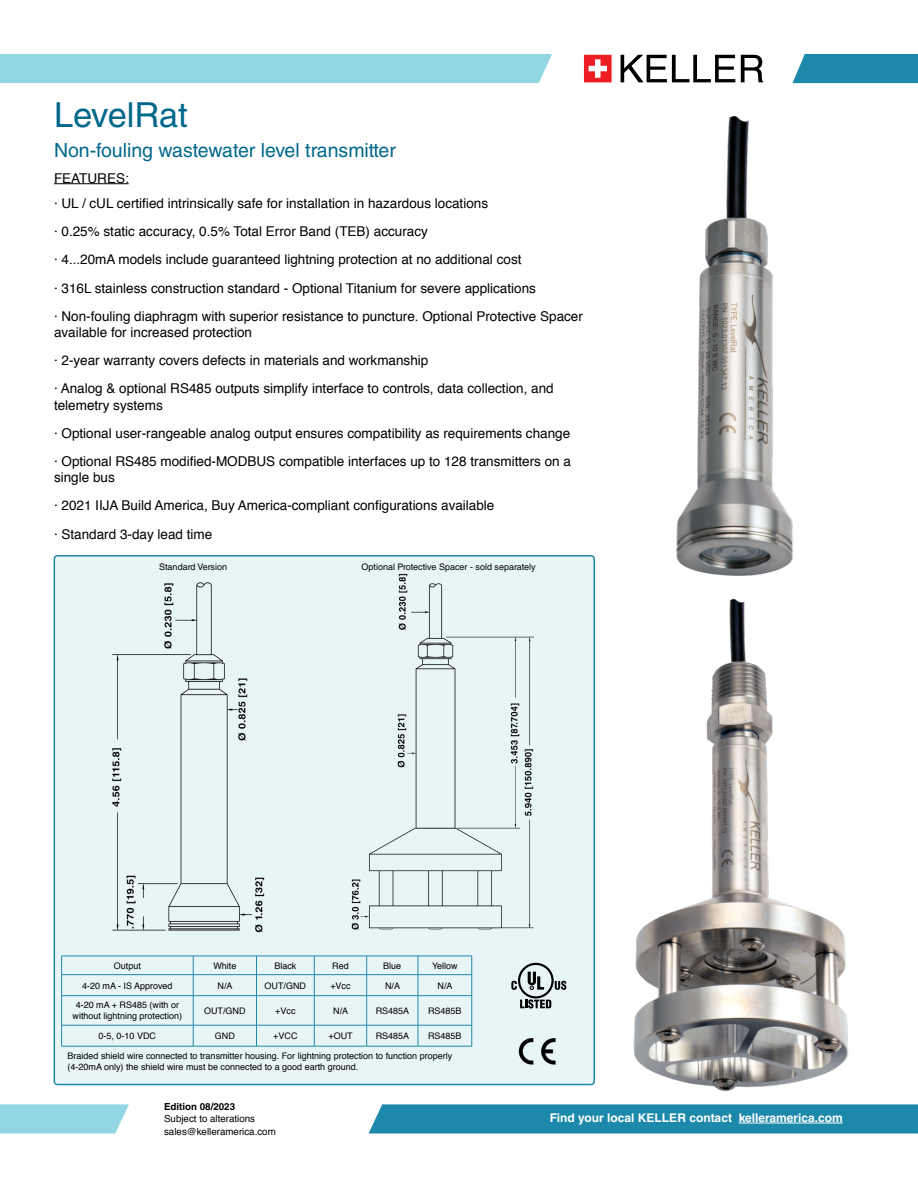
<style>
.page{position:relative;width:918px;height:1188px;background:#fff}
.page>*{position:absolute;margin:0;border:0;box-sizing:border-box;transform-origin:0 0}
.t1{font:34.5px "Helvetica LT Std";color:#00688b}
.t2{font:19.5px "Helvetica LT Std";color:#00688b}
.t3{font:13.5px/28.2px "Helvetica";color:#000}
.t4{font:700 12px "Helvetica LT Std";color:#fff}
.t5{font:9.75px/12.8px "Helvetica";color:#000}
.t6{font:700 9.75px "Helvetica LT Std";color:#000}
.t7{font:9px/10.8px "Helvetica";color:#000;text-align:center}
.t8{font:9px "Helvetica LT Std";color:#000}
</style>
<div class="page">
<svg style="left:792px;top:54px;width:126px;height:30px;background:#2e92b0"></svg>
<div style="left:0;top:54px;width:552px;height:30px;background:#92d6e3"></div>
<svg style="left:584px;top:55px;width:28px;height:27px"></svg>
<svg style="left:621px;top:55px;width:114px;height:27px"></svg>
<svg style="left:741px;top:55px;width:22px;height:27px"></svg>
<svg style="left:0;top:1104px;width:129px;height:30px;background:#9ad9e5"></svg>
<svg style="left:368px;top:1104px;width:550px;height:30px;background:#268dad"></svg>
<hr style="left:739px;top:1123px;width:104px;height:1px;background:#fff">
<hr style="left:54px;top:183px;width:75px;height:1px;background:#000">
<img style="left:676px;top:116px;width:118px;height:460px">
<img style="left:604px;top:598px;width:258px;height:509px">
<div style="left:54px;top:556px;width:540px;height:529px;background:#e8f5f7;border-radius:3px"></div>
<div style="left:54px;top:555px;width:541px;height:530px;border:2px solid #1d89aa;border-radius:3px"></div>
<hr style="left:61px;top:956px;width:132px;height:1px;background:#1d89aa">
<hr style="left:193px;top:956px;width:63px;height:1px;background:#1d89aa">
<hr style="left:256px;top:956px;width:58px;height:1px;background:#1d89aa">
<hr style="left:314px;top:956px;width:53px;height:1px;background:#1d89aa">
<hr style="left:367px;top:956px;width:51px;height:1px;background:#1d89aa">
<hr style="left:418px;top:956px;width:54px;height:1px;background:#1d89aa">
<hr style="left:61px;top:974px;width:132px;height:1px;background:#1d89aa">
<hr style="left:193px;top:974px;width:63px;height:1px;background:#1d89aa">
<hr style="left:256px;top:974px;width:58px;height:1px;background:#1d89aa">
<hr style="left:314px;top:974px;width:53px;height:1px;background:#1d89aa">
<hr style="left:367px;top:974px;width:51px;height:1px;background:#1d89aa">
<hr style="left:418px;top:974px;width:54px;height:1px;background:#1d89aa">
<hr style="left:61px;top:995px;width:132px;height:1px;background:#1d89aa">
<hr style="left:193px;top:995px;width:63px;height:1px;background:#1d89aa">
<hr style="left:256px;top:995px;width:58px;height:1px;background:#1d89aa">
<hr style="left:314px;top:995px;width:53px;height:1px;background:#1d89aa">
<hr style="left:367px;top:995px;width:51px;height:1px;background:#1d89aa">
<hr style="left:418px;top:995px;width:54px;height:1px;background:#1d89aa">
<hr style="left:61px;top:1025px;width:132px;height:1px;background:#1d89aa">
<svg style="left:61px;top:956px;width:1px;height:90px"></svg>
<hr style="left:193px;top:1025px;width:63px;height:1px;background:#1d89aa">
<svg style="left:193px;top:956px;width:1px;height:90px"></svg>
<hr style="left:256px;top:1025px;width:58px;height:1px;background:#1d89aa">
<svg style="left:256px;top:956px;width:1px;height:90px"></svg>
<hr style="left:314px;top:1025px;width:53px;height:1px;background:#1d89aa">
<svg style="left:314px;top:956px;width:1px;height:90px"></svg>
<hr style="left:367px;top:1025px;width:51px;height:1px;background:#1d89aa">
<svg style="left:366px;top:956px;width:1px;height:90px"></svg>
<hr style="left:418px;top:1025px;width:54px;height:1px;background:#1d89aa">
<svg style="left:418px;top:956px;width:1px;height:90px"></svg>
<svg style="left:472px;top:956px;width:1px;height:90px"></svg>
<hr style="left:61px;top:1046px;width:132px;height:1px;background:#1d89aa">
<hr style="left:193px;top:1046px;width:63px;height:1px;background:#1d89aa">
<hr style="left:256px;top:1046px;width:58px;height:1px;background:#1d89aa">
<hr style="left:314px;top:1046px;width:53px;height:1px;background:#1d89aa">
<hr style="left:367px;top:1046px;width:51px;height:1px;background:#1d89aa">
<hr style="left:418px;top:1046px;width:54px;height:1px;background:#1d89aa">
<img style="left:351px;top:573px;width:183px;height:357px">
<img style="left:112px;top:582px;width:153px;height:351px">
<svg style="left:520px;top:999px;width:31px;height:10px"></svg>
<svg style="left:555px;top:981px;width:11px;height:9px"></svg>
<div style="left:518px;top:963px;width:36px;height:35px;border:2px solid #000;border-radius:50%"></div>
<svg style="left:528px;top:972px;width:16px;height:18px"></svg>
<svg style="left:511px;top:981px;width:6px;height:9px"></svg>
<img style="left:518px;top:1038px;width:38px;height:27px">
<h1 class="t1" style="left:54px;top:95px;width:135px">LevelRat</h1>
<h2 class="t2" style="left:54px;top:139px;width:343px">Non-fouling wastewater level transmitter</h2>
<p class="t3" style="left:54px;top:166px;width:436px;line-height:25.2px">FEATURES:<br>· UL / cUL certified intrinsically safe for installation in hazardous locations</p>
<p class="t3" style="left:54px;top:218px;width:530px">· 0.25% static accuracy, 0.5% Total Error Band (TEB) accuracy<br>· 4...20mA models include guaranteed lightning protection at no additional cost<br>· 316L stainless construction standard - Optional Titanium for severe applications<br>· Non-fouling diaphragm with superior resistance to puncture. Optional Protective Spacer</p>
<p class="t3" style="left:54px;top:318px;width:501px">available for increased protection<br>· 2-year warranty covers defects in materials and workmanship<br>· Analog &amp; optional RS485 outputs simplify interface to controls, data collection, and</p>
<p class="t3" style="left:54px;top:391px;width:518px">telemetry systems<br>· Optional user-rangeable analog output ensures compatibility as requirements change · Optional RS485 modified-MODBUS compatible interfaces up to 128 transmitters on a</p>
<p class="t3" style="left:54px;top:464px;width:442px">single bus<br>· 2021 IIJA Build America, Buy America-compliant configurations available · Standard 3-day lead time</p>
<p class="t8" style="left:159px;top:562px;width:69px">Standard Version</p>
<p class="t8" style="left:362px;top:562px;width:176px">Optional Protective Spacer - sold separately</p>
<p class="t7" style="left:114px;top:960px;width:29px">Output</p>
<p class="t7" style="left:213px;top:960px;width:25px">White</p>
<p class="t7" style="left:274px;top:960px;width:24px">Black</p>
<p class="t7" style="left:332px;top:960px;width:18px">Red</p>
<p class="t7" style="left:383px;top:960px;width:20px">Blue</p>
<p class="t7" style="left:432px;top:960px;width:27px">Yellow</p>
<p class="t7" style="left:82px;top:980px;width:92px">4-20 mA - IS Approved</p>
<p class="t7" style="left:218px;top:980px;width:17px">N/A</p>
<p class="t7" style="left:265px;top:980px;width:43px">OUT/GND</p>
<p class="t7" style="left:330px;top:980px;width:22px">+Vcc</p>
<p class="t7" style="left:385px;top:980px;width:17px">N/A</p>
<p class="t7" style="left:438px;top:980px;width:17px">N/A</p>
<p class="t7" style="left:73px;top:1000px;width:111px">4-20 mA + RS485 (with or without lightning protection)</p>
<p class="t7" style="left:204px;top:1006px;width:43px">OUT/GND</p>
<p class="t7" style="left:275px;top:1006px;width:22px">+Vcc</p>
<p class="t7" style="left:333px;top:1006px;width:17px">N/A</p>
<p class="t7" style="left:376px;top:1006px;width:35px">RS485A</p>
<p class="t7" style="left:428px;top:1006px;width:35px">RS485B</p>
<p class="t7" style="left:99px;top:1031px;width:59px">0-5, 0-10 VDC</p>
<p class="t7" style="left:215px;top:1031px;width:21px">GND</p>
<p class="t7" style="left:273px;top:1031px;width:26px">+VCC</p>
<p class="t7" style="left:328px;top:1031px;width:26px">+OUT</p>
<p class="t7" style="left:376px;top:1031px;width:35px">RS485A</p>
<p class="t7" style="left:428px;top:1031px;width:35px">RS485B</p>
<p class="t7" style="left:68px;top:1051px;width:386px;text-align:left">Braided shield wire connected to transmitter housing. For lightning protection to function properly (4-20mA only) the shield wire must be connected to a good earth ground.</p>
<p class="t6" style="left:164px;top:1100px;width:72px">Edition 08/2023</p>
<p class="t5" style="left:164px;top:1113px;width:113px">Subject to alterations sales@kelleramerica.com</p>
<p class="t4" style="left:550px;top:1110px;width:294px">Find your local KELLER contact kelleramerica.com</p>
</div>
